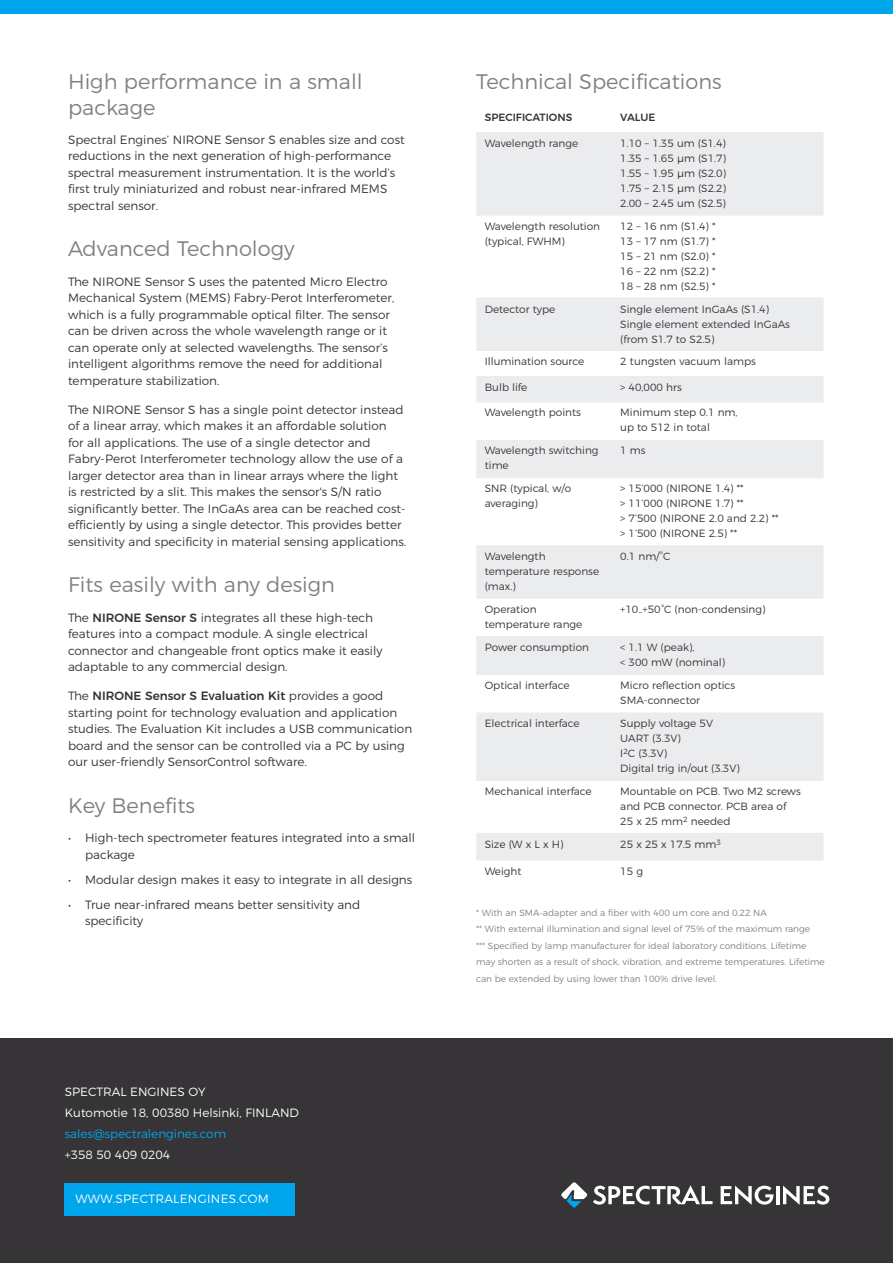
<style>
.page{position:relative;width:893px;height:1263px;background:#fff}
.page>*{position:absolute;margin:0;border:0;box-sizing:border-box;transform-origin:0 0}
.t1{font:300 21px/25.2px "Montserrat";color:#818084}
.t2{font:300 12px/16.5px "Montserrat";color:#373437}
.t3{font:300 12px/21px "Montserrat";color:#fff}
.t4{font:300 12px "Montserrat";color:#00a6eb}
.t5{font:300 12px "Montserrat";letter-spacing:.025em;color:#fff}
.t6{font:300 10.5px/15px "Montserrat";color:#373437}
.t7{font:500 10.5px "Montserrat";color:#373437}
.t8{font:300 9px/16.5px "Montserrat";color:#818084}
.s1{font-weight:500}
</style>
<div class="page">
<div style="left:0;top:1039px;width:893px;height:224px;background:#373437"></div>
<svg style="left:561px;top:1182px;width:26px;height:26px"></svg>
<svg style="left:721px;top:1185px;width:52px;height:20px"></svg>
<hr style="left:776px;top:1186px;width:3px;height:18px;background:#fff">
<svg style="left:783px;top:1185px;width:46px;height:20px"></svg>
<svg style="left:593px;top:1185px;width:120px;height:19px"></svg>
<div style="left:64px;top:1183px;width:230px;height:33px;background:#00a6eb"></div>
<div style="left:0;top:0;width:893px;height:14px;background:#00a6eb"></div>
<svg style="left:476px;top:132px;width:347px;height:728px;fill:#ebeced"></svg>
<hr style="left:476px;top:215px;width:136px;height:1px;background:#ebeced">
<hr style="left:612px;top:215px;width:211px;height:1px;background:#ebeced">
<hr style="left:476px;top:298px;width:136px;height:1px;background:#ebeced">
<hr style="left:612px;top:298px;width:211px;height:1px;background:#ebeced">
<hr style="left:476px;top:376px;width:136px;height:1px;background:#ebeced">
<hr style="left:612px;top:376px;width:211px;height:1px;background:#ebeced">
<hr style="left:476px;top:402px;width:136px;height:1px;background:#ebeced">
<hr style="left:612px;top:402px;width:211px;height:1px;background:#ebeced">
<hr style="left:476px;top:478px;width:136px;height:1px;background:#ebeced">
<hr style="left:612px;top:478px;width:211px;height:1px;background:#ebeced">
<hr style="left:476px;top:545px;width:136px;height:1px;background:#ebeced">
<hr style="left:612px;top:545px;width:211px;height:1px;background:#ebeced">
<hr style="left:476px;top:636px;width:136px;height:1px;background:#ebeced">
<hr style="left:612px;top:636px;width:211px;height:1px;background:#ebeced">
<hr style="left:476px;top:674px;width:136px;height:1px;background:#ebeced">
<hr style="left:612px;top:674px;width:211px;height:1px;background:#ebeced">
<hr style="left:476px;top:780px;width:136px;height:1px;background:#ebeced">
<hr style="left:612px;top:780px;width:211px;height:1px;background:#ebeced">
<hr style="left:476px;top:833px;width:136px;height:1px;background:#ebeced">
<hr style="left:612px;top:833px;width:211px;height:1px;background:#ebeced">
<h1 class="t1" style="left:68px;top:68px;width:296px">High performance in a small package</h1>
<p class="t2" style="left:68px;top:130px;width:338px">Spectral Engines’ NIRONE Sensor S enables size and cost reductions in the next generation of high-performance spectral measurement instrumentation. It is the world’s first truly miniaturized and robust near-infrared MEMS spectral sensor.</p>
<h1 class="t1" style="left:68px;top:234px;width:228px">Advanced Technology</h1>
<p class="t2" style="left:68px;top:272px;width:328px">The NIRONE Sensor S uses the patented Micro Electro Mechanical System (MEMS) Fabry-Perot Interferometer, which is a fully programmable optical filter. The sensor can be driven across the whole wavelength range or it can operate only at selected wavelengths. The sensor’s intelligent algorithms remove the need for additional temperature stabilization.</p>
<p class="t2" style="left:68px;top:400px;width:340px">The NIRONE Sensor S has a single point detector instead of a linear array, which makes it an affordable solution<br>for all applications. The use of a single detector and Fabry-Perot Interferometer technology allow the use of a larger detector area than in linear arrays where the light is restricted by a slit. This makes the sensor's S/N ratio significantly better. The InGaAs area can be reached cost&shy;efficiently by using a single detector. This provides better sensitivity and specificity in material sensing applications.</p>
<h1 class="t1" style="left:68px;top:570px;width:268px">Fits easily with any design</h1>
<p class="t2" style="left:68px;top:608px;width:316px">The <span class="s1">NIRONE Sensor S</span> integrates all these high-tech features into a compact module. A single electrical connector and changeable front optics make it easily adaptable to any commercial design.</p>
<p class="t2" style="left:68px;top:687px;width:346px">The <span class="s1">NIRONE Sensor S Evaluation Kit</span> provides a good starting point for technology evaluation and application studies. The Evaluation Kit includes a USB communication board and the sensor can be controlled via a PC by using our user-friendly SensorControl software.</p>
<h1 class="t1" style="left:68px;top:791px;width:129px">Key Benefits</h1>
<p class="t2" style="left:85px;top:829px;width:332px;text-indent:-17px">• High-tech spectrometer features integrated into a small package</p>
<p class="t2" style="left:68px;top:870px;width:346px">• Modular design makes it easy to integrate in all designs</p>
<p class="t2" style="left:85px;top:895px;width:277px;text-indent:-17px">• True near-infrared means better sensitivity and specificity</p>
<p class="t3" style="left:65px;top:1080px;width:236px">SPECTRAL ENGINES OY<br>Kutomotie 18, 00380 Helsinki, FINLAND</p>
<p class="t4" style="left:65px;top:1124px;width:163px">sales@spectralengines.com</p>
<p class="t3" style="left:65px;top:1143px;width:107px">+358 50 409 0204</p>
<p class="t5" style="left:75px;top:1190px;width:195px">WWW.SPECTRALENGINES.COM</p>
<h1 class="t1" style="left:476px;top:68px;width:247px">Technical Specifications</h1>
<p class="t7" style="left:485px;top:109px;width:89px">SPECIFICATIONS</p>
<p class="t7" style="left:620px;top:109px;width:37px">VALUE</p>
<p class="t6" style="left:485px;top:134px;width:95px">Wavelength range</p>
<p class="t6" style="left:620px;top:134px;width:107px;text-align:justify">1.10 – 1.35 um (S1.4)<br>1.35 – 1.65 μm (S1.7)<br>1.55 – 1.95 μm (S2.0)<br>1.75 – 2.15 μm (S2.2)<br>2.00 – 2.45 um (S2.5)</p>
<p class="t6" style="left:485px;top:217px;width:117px">Wavelength resolution (typical, FWHM)</p>
<p class="t6" style="left:620px;top:217px;width:97px;text-align:justify">12 – 16 nm (S1.4) * 13 – 17 nm (S1.7) * 15 – 21 nm (S2.0) * 16 – 22 nm (S2.2) * 18 – 28 nm (S2.5) *</p>
<p class="t6" style="left:485px;top:300px;width:72px">Detector type</p>
<p class="t6" style="left:620px;top:300px;width:171px">Single element InGaAs (S1.4)<br>Single element extended InGaAs (from S1.7 to S2.5)</p>
<p class="t6" style="left:485px;top:353px;width:101px">Illumination source</p>
<p class="t6" style="left:620px;top:353px;width:137px">2 tungsten vacuum lamps</p>
<p class="t6" style="left:485px;top:379px;width:44px">Bulb life</p>
<p class="t6" style="left:620px;top:379px;width:63px">&gt; 40,000 hrs</p>
<p class="t6" style="left:485px;top:404px;width:98px">Wavelength points</p>
<p class="t6" style="left:620px;top:404px;width:119px">Minimum step 0.1 nm, up to 512 in total</p>
<p class="t6" style="left:485px;top:442px;width:115px">Wavelength switching time</p>
<p class="t6" style="left:620px;top:442px;width:27px">1 ms</p>
<p class="t6" style="left:485px;top:480px;width:88px">SNR (typical, w/o averaging)</p>
<p class="t6" style="left:620px;top:480px;width:160px">&gt; 15’000 (NIRONE 1.4) **<br>&gt; 11’000 (NIRONE 1.7) **<br>&gt; 7’500 (NIRONE 2.0 and 2.2) ** &gt; 1’500 (NIRONE 2.5) **</p>
<p class="t6" style="left:485px;top:548px;width:116px">Wavelength temperature response (max.)</p>
<p class="t6" style="left:620px;top:548px;width:52px">0.1 nm/°C</p>
<p class="t6" style="left:485px;top:601px;width:99px">Operation temperature range</p>
<p class="t6" style="left:620px;top:601px;width:147px">+10..+50°C (non-condensing)</p>
<p class="t6" style="left:485px;top:639px;width:106px">Power consumption</p>
<p class="t6" style="left:620px;top:639px;width:106px">&lt; 1.1 W (peak),<br>&lt; 300 mW (nominal)</p>
<p class="t6" style="left:485px;top:677px;width:86px">Optical interface</p>
<p class="t6" style="left:620px;top:677px;width:116px">Micro reflection optics<br>SMA-connector</p>
<p class="t6" style="left:485px;top:715px;width:97px">Electrical interface</p>
<p class="t6" style="left:620px;top:715px;width:121px">Supply voltage 5V<br>UART (3.3V)<br>I<sup>2</sup>C (3.3V)<br>Digital trig in/out (3.3V)</p>
<p class="t6" style="left:485px;top:783px;width:108px">Mechanical interface</p>
<p class="t6" style="left:620px;top:783px;width:182px">Mountable on PCB. Two M2 screws and PCB connector. PCB area of<br>25 x 25 mm<sup>2</sup> needed</p>
<p class="t6" style="left:485px;top:836px;width:80px">Size (W x L x H)</p>
<p class="t6" style="left:620px;top:836px;width:102px">25 x 25 x 17.5 mm<sup>3</sup></p>
<p class="t6" style="left:485px;top:863px;width:38px">Weight</p>
<p class="t6" style="left:620px;top:863px;width:24px">15 g</p>
<p class="t8" style="left:476px;top:903px;width:350px">* With an SMA-adapter and a fiber with 400 um core and 0.22 NA<br>** With external illumination and signal level of 75% of the maximum range<br>*** Specified by lamp manufacturer for ideal laboratory conditions. Lifetime may shorten as a result of shock, vibration, and extreme temperatures. Lifetime can be extended by using lower than 100% drive level.</p>
</div>
